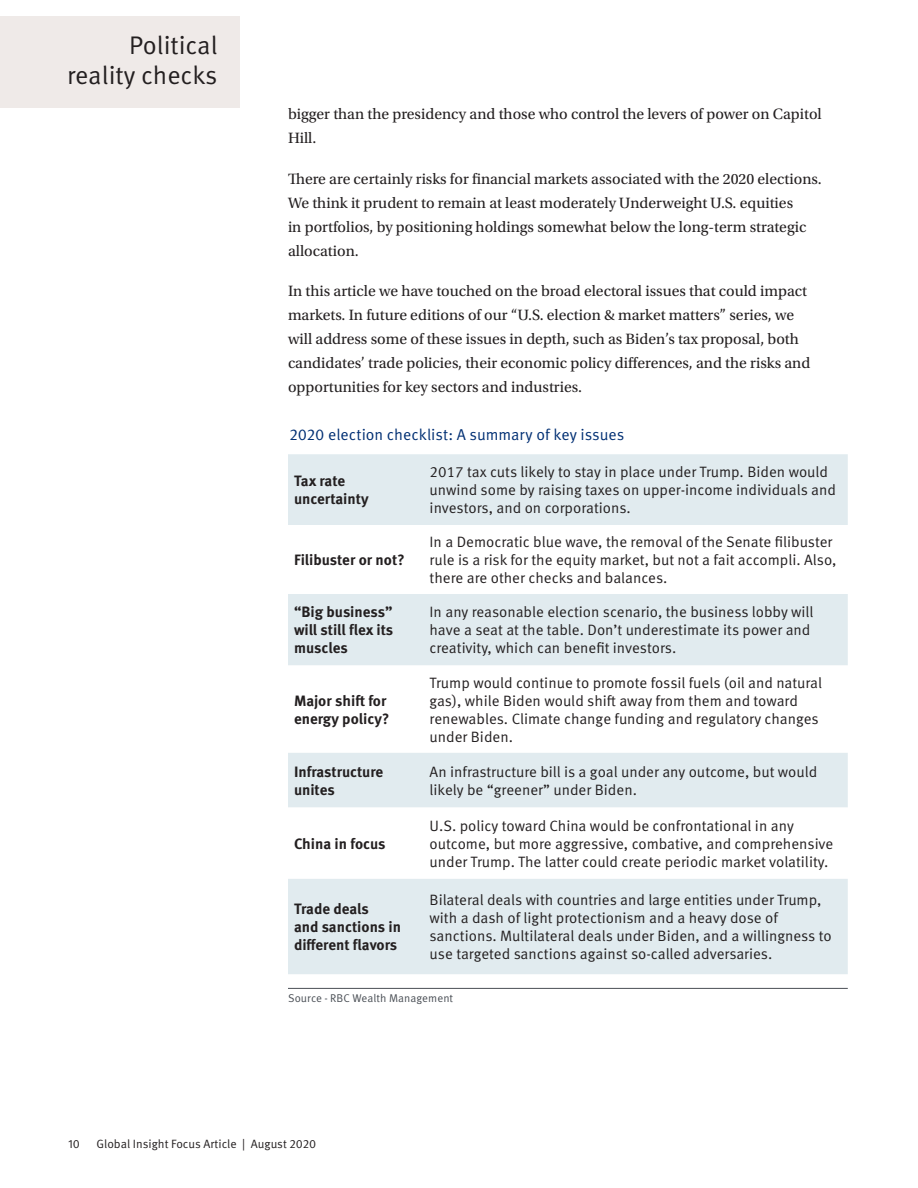
<style>
.page{position:relative;width:918px;height:1188px;background:#fff}
.page>*{position:absolute;margin:0;border:0;box-sizing:border-box;transform-origin:0 0}
.Page_header_flag{font:25.5px/30px "Meta OT Norm";color:#231f20;text-align:right}
.Body_text_Focus_Arti{font:15.75px/24px "Utopia Std";color:#231f20}
.Exhibit_title{font:15.75px "Meta OT Norm";color:#002f73}
.Table_body_text{font:15px/18px "Meta OT Norm";color:#231f20}
.Table_body_text-2{font:700 15px/18px "Meta OT";color:#231f20}
.t1{font:12px "Meta OT Norm";color:#231f20}
.Exhibit_note_w_rule{font:11.25px "Meta OT Norm";letter-spacing:.005em;color:#4a4f55}
</style>
<div class="page">
<div style="left:0;top:16px;width:239px;height:92px;background:#efeae8"></div>
<hr style="left:288px;top:988px;width:560px;height:1px;background:#4a4f55">
<svg style="left:288px;top:454px;width:560px;height:520px;fill:#e1ebef"></svg>
<p class="Page_header_flag" style="left:67px;top:30px;width:152px">Political reality checks</p>
<p class="Body_text_Focus_Arti" style="left:288px;top:103px;width:535px">bigger than the presidency and those who control the levers of power on Capitol<br>Hill.</p>
<p class="Body_text_Focus_Arti" style="left:288px;top:167px;width:535px">There are certainly risks for financial markets associated with the 2020 elections.<br>We think it prudent to remain at least moderately Underweight U.S. equities<br>in portfolios, by positioning holdings somewhat below the long-term strategic allocation.</p>
<p class="Body_text_Focus_Arti" style="left:288px;top:279px;width:524px">In this article we have touched on the broad electoral issues that could impact markets. In future editions of our “U.S. election &amp; market matters” series, we will address some of these issues in depth, such as Biden’s tax proposal, both candidates’ trade policies, their economic policy differences, and the risks and opportunities for key sectors and industries.</p>
<p class="Exhibit_title" style="left:290px;top:425px;width:336px">2020 election checklist: A summary of key issues</p>
<p class="Table_body_text-2" style="left:294px;top:472px;width:76px">Tax rate uncertainty</p>
<p class="Table_body_text" style="left:430px;top:463px;width:408px">2017 tax cuts likely to stay in place under Trump. Biden would unwind some by raising taxes on upper-income individuals and investors, and on corporations.</p>
<p class="Table_body_text-2" style="left:294px;top:551px;width:112px">Filibuster or not?</p>
<p class="Table_body_text" style="left:430px;top:533px;width:408px">In a Democratic blue wave, the removal of the Senate filibuster rule is a risk for the equity market, but not a fait accompli. Also, there are other checks and balances.</p>
<p class="Table_body_text-2" style="left:294px;top:603px;width:101px;text-align:justify">“Big business” will still flex its muscles</p>
<p class="Table_body_text" style="left:430px;top:603px;width:385px">In any reasonable election scenario, the business lobby will have a seat at the table. Don’t underestimate its power and creativity, which can benefit investors.</p>
<p class="Table_body_text-2" style="left:294px;top:692px;width:97px">Major shift for energy policy?</p>
<p class="Table_body_text" style="left:430px;top:674px;width:394px">Trump would continue to promote fossil fuels (oil and natural gas), while Biden would shift away from them and toward renewables. Climate change funding and regulatory changes under Biden.</p>
<p class="Table_body_text-2" style="left:294px;top:763px;width:91px">Infrastructure unites</p>
<p class="Table_body_text" style="left:430px;top:763px;width:389px">An infrastructure bill is a goal under any outcome, but would likely be “greener” under Biden.</p>
<p class="Table_body_text-2" style="left:294px;top:835px;width:93px">China in focus</p>
<p class="Table_body_text" style="left:430px;top:817px;width:405px">U.S. policy toward China would be confrontational in any outcome, but more aggressive, combative, and comprehensive under Trump. The latter could create periodic market volatility.</p>
<p class="Table_body_text-2" style="left:294px;top:900px;width:109px">Trade deals<br>and sanctions in different flavors</p>
<p class="Table_body_text" style="left:430px;top:891px;width:404px">Bilateral deals with countries and large entities under Trump, with a dash of light protectionism and a heavy dose of sanctions. Multilateral deals under Biden, and a willingness to use targeted sanctions against so-called adversaries.</p>
<p class="Exhibit_note_w_rule" style="left:288px;top:991px;width:167px">Source - RBC Wealth Management</p>
<p class="t1" style="left:68px;top:1136px;width:13px">10</p>
<p class="t1" style="left:96px;top:1136px;width:221px">Global Insight Focus Article | August 2020</p>
</div>
